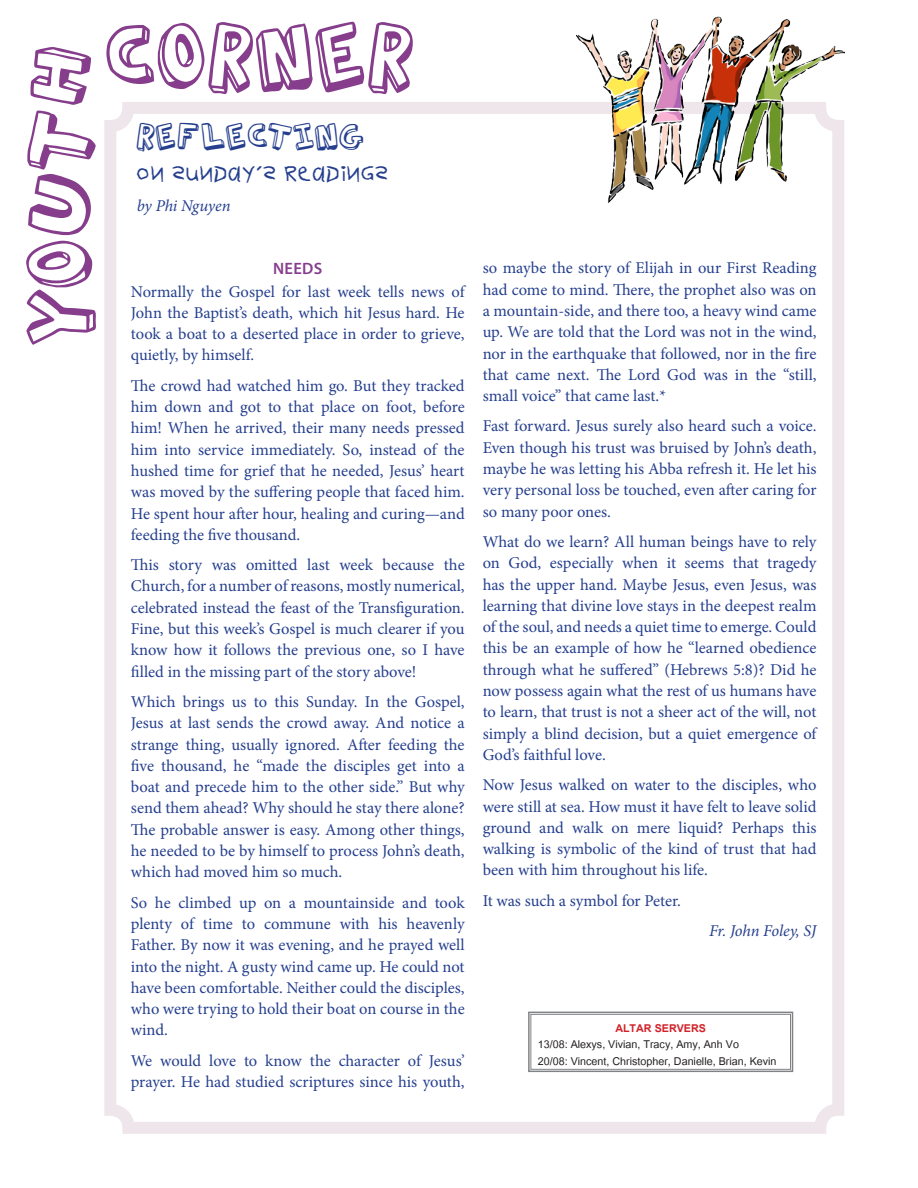
<style>
.page{position:relative;width:918px;height:1188px;background:#fff}
.page>*{position:absolute;margin:0;border:0;box-sizing:border-box;transform-origin:0 0}
.t1{font:90px "Action Jackson";color:#863e8c}
.t2{font:36px "Action Jackson";color:#253f8e}
.t3{font:21px "Dear Teacher";color:#253f8e}
.t4{font:16.5px/21.3px "Minion Pro";color:#253f8e;text-align:justify}
.t5{font:italic 16.5px "Minion Pro";letter-spacing:-.01em;color:#253f8e}
.Ban{font:600 16.5px "Myriad Pro";letter-spacing:.02em;color:#863e8c}
.English2{font:15px "Utsaah";color:#231f20}
.English2-2{font:700 15px "Utsaah";color:#d1232a}
</style>
<div class="page">
<div style="left:104px;top:102px;width:740px;height:1032px;border:12px solid #eee6ea;border-radius:18px"></div>
<img style="left:577px;top:16px;width:267px;height:186px">
<svg style="left:528px;top:1011px;width:266px;height:61px"></svg>
<div style="left:531px;top:1014px;width:260px;height:56px;border:1px solid #808285"></div>
<p class="t1" style="left:20px;top:346px;width:303px;rotate:-90deg">YOUTH</p>
<p class="t1" style="left:104px;top:16px;width:312px">CORNER</p>
<p class="t2" style="left:137px;top:120px;width:230px">REFLECTING</p>
<p class="t3" style="left:137px;top:166px;width:254px">on sunday’s readings</p>
<p class="t5" style="left:137px;top:194px;width:95px">by Phi Nguyen</p>
<p class="Ban" style="left:273px;top:258px;width:51px">NEEDS</p>
<p class="t4" style="left:131px;top:281px;width:335px">Normally the Gospel for last week tells news of John the Baptist’s death, which hit Jesus hard. He took a boat to a deserted place in order to grieve, quietly, by himself.</p>
<p class="t4" style="left:131px;top:375px;width:335px">The crowd had watched him go. But they tracked him down and got to that place on foot, before him! When he arrived, their many needs pressed him into service immediately. So, instead of the hushed time for grief that he needed, Jesus’ heart was moved by the suffering people that faced him.<br>He spent hour after hour, healing and curing—and feeding the five thousand.</p>
<p class="t4" style="left:131px;top:554px;width:335px">This story was omitted last week because the Church, for a number of reasons, mostly numerical, celebrated instead the feast of the Transfiguration.<br>Fine, but this week’s Gospel is much clearer if you know how it follows the previous one, so I have filled in the missing part of the story above!</p>
<p class="t4" style="left:131px;top:691px;width:335px">Which brings us to this Sunday. In the Gospel, Jesus at last sends the crowd away. And notice a strange thing, usually ignored. After feeding the five thousand, he “made the disciples get into a boat and precede him to the other side.” But why send them ahead? Why should he stay there alone?<br>The probable answer is easy. Among other things, he needed to be by himself to process John’s death, which had moved him so much.</p>
<p class="t4" style="left:131px;top:892px;width:335px">So he climbed up on a mountainside and took plenty of time to commune with his heavenly Father. By now it was evening, and he prayed well into the night. A gusty wind came up. He could not have been comfortable. Neither could the disciples, who were trying to hold their boat on course in the wind.</p>
<p class="t4" style="left:131px;top:1050px;width:335px">We would love to know the character of Jesus’ prayer. He had studied scriptures since his youth,</p>
<p class="t4" style="left:483px;top:258px;width:335px">so maybe the story of Elijah in our First Reading had come to mind. There, the prophet also was on a mountain-side, and there too, a heavy wind came up. We are told that the Lord was not in the wind, nor in the earthquake that followed, nor in the fire that came next. The Lord God was in the “still, small voice” that came last.*</p>
<p class="t4" style="left:483px;top:416px;width:335px">Fast forward. Jesus surely also heard such a voice.<br>Even though his trust was bruised by John’s death, maybe he was letting his Abba refresh it. He let his very personal loss be touched, even after caring for so many poor ones.</p>
<p class="t4" style="left:483px;top:531px;width:335px">What do we learn? All human beings have to rely on God, especially when it seems that tragedy has the upper hand. Maybe Jesus, even Jesus, was learning that divine love stays in the deepest realm of the soul, and needs a quiet time to emerge. Could this be an example of how he “learned obedience through what he suffered” (Hebrews 5:8)? Did he now possess again what the rest of us humans have to learn, that trust is not a sheer act of the will, not simply a blind decision, but a quiet emergence of God’s faithful love.</p>
<p class="t4" style="left:483px;top:774px;width:335px">Now Jesus walked on water to the disciples, who were still at sea. How must it have felt to leave solid ground and walk on mere liquid? Perhaps this walking is symbolic of the kind of trust that had been with him throughout his life.</p>
<p class="t4" style="left:483px;top:890px;width:200px">It was such a symbol for Peter.</p>
<p class="t5" style="left:709px;top:920px;width:109px">Fr. John Foley, SJ</p>
<p class="English2-2" style="left:615px;top:1020px;width:92px">ALTAR SERVERS</p>
<p class="English2" style="left:538px;top:1037px;width:203px">13/08: Alexys, Vivian, Tracy, Amy, Anh Vo</p>
<p class="English2" style="left:538px;top:1054px;width:240px">20/08: Vincent, Christopher, Danielle, Brian, Kevin</p>
</div>
